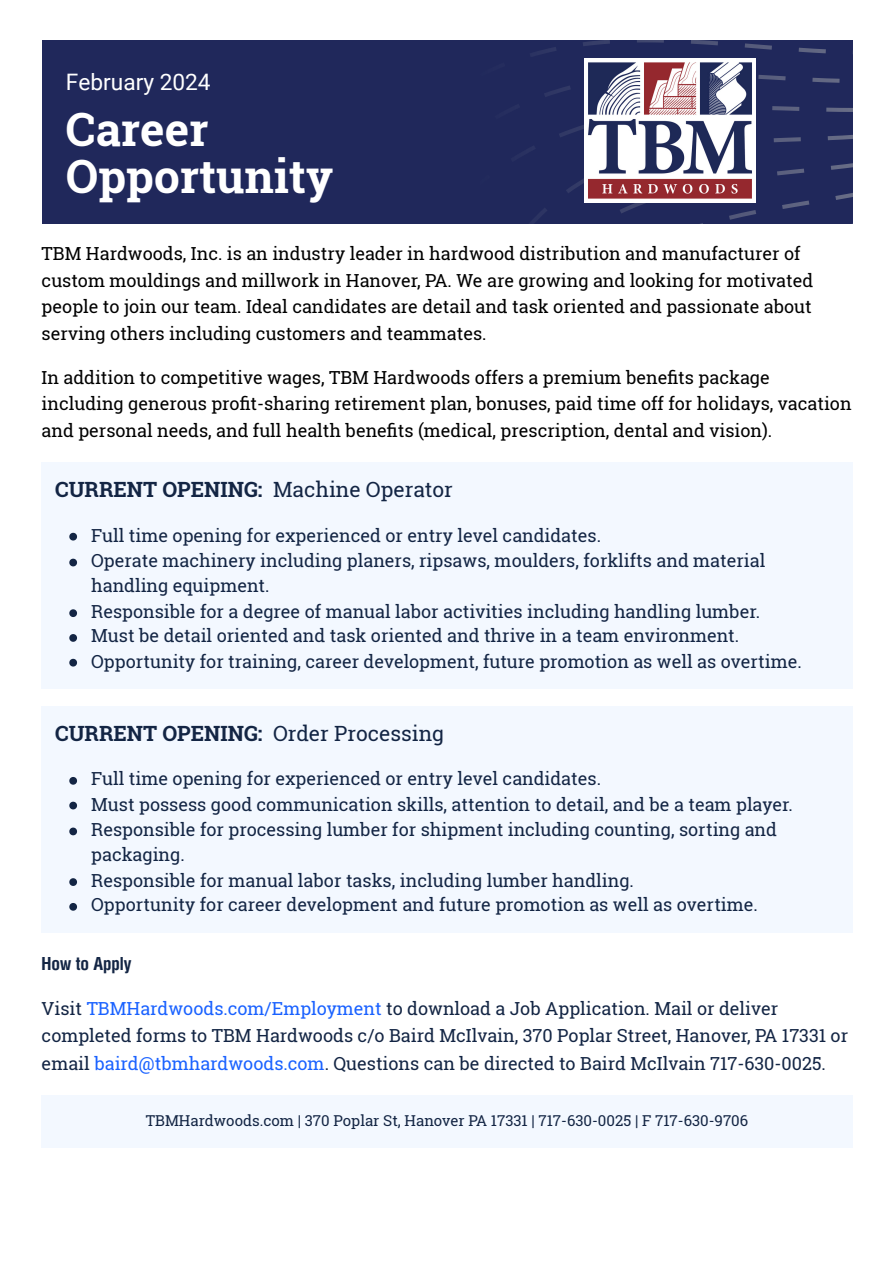
<style>
.page{position:relative;width:894px;height:1263px;background:#fff}
.page>*{position:absolute;margin:0;border:0;box-sizing:border-box;transform-origin:0 0}
.t1{font:700 45.9px "Roboto Slab";color:#fff}
.t2{font:22.65px "Roboto";color:#fff}
.t3{font:700 21px "Roboto Slab";color:#132544}
.t4{font:18px/27.6px "Roboto Slab";color:#132544}
.t5{font:18px/26.7px "Roboto Slab";color:#000}
.t6{font:700 18px "Helios Cond";color:#132544}
.t7{font:15px "Roboto Slab";color:#132544}
.s1{font-weight:400}
.s2{color:#1a62ff}
</style>
<div class="page">
<div style="left:42px;top:40px;width:810px;height:184px;background:#20285b"></div>
<svg style="left:532px;top:40px;width:320px;height:184px"></svg>
<img style="left:584px;top:58px;width:171px;height:144px">
<div style="left:42px;top:462px;width:810px;height:226px;background:#f3f8ff"></div>
<svg style="left:69px;top:533px;width:8px;height:7px"></svg>
<svg style="left:69px;top:559px;width:8px;height:7px"></svg>
<svg style="left:69px;top:609px;width:8px;height:8px"></svg>
<svg style="left:69px;top:634px;width:8px;height:8px"></svg>
<svg style="left:69px;top:659px;width:8px;height:7px"></svg>
<div style="left:42px;top:707px;width:810px;height:226px;background:#f3f8ff"></div>
<svg style="left:69px;top:777px;width:8px;height:8px"></svg>
<svg style="left:69px;top:802px;width:8px;height:7px"></svg>
<svg style="left:69px;top:828px;width:8px;height:7px"></svg>
<svg style="left:69px;top:878px;width:8px;height:8px"></svg>
<svg style="left:69px;top:903px;width:8px;height:8px"></svg>
<div style="left:42px;top:1096px;width:810px;height:52px;background:#f3f8ff"></div>
<p class="t2" style="left:66px;top:69px;width:146px">February 2024</p>
<p class="t1" style="left:66px;top:98px;width:144px">Career</p>
<p class="t1" style="left:66px;top:145px;width:269px">Opportunity</p>
<p class="t5" style="left:42px;top:240px;width:772px">TBM Hardwoods, Inc. is an industry leader in hardwood distribution and manufacturer of custom mouldings and millwork in Hanover, PA. We are growing and looking for motivated people to join our team. Ideal candidates are detail and task oriented and passionate about serving others including customers and teammates.</p>
<p class="t5" style="left:42px;top:363px;width:811px">In addition to competitive wages, TBM Hardwoods offers a premium benefits package including generous profit-sharing retirement plan, bonuses, paid time off for holidays, vacation and personal needs, and full health benefits (medical, prescription, dental and vision).</p>
<h1 class="t3" style="left:55px;top:475px;width:399px">CURRENT OPENING: <span class="s1">Machine Operator</span></h1>
<p class="t4" style="left:91px;top:521px;width:511px">Full time opening for experienced or entry level candidates.</p>
<p class="t4" style="left:91px;top:548px;width:675px;line-height:24.8px">Operate machinery including planers, ripsaws, moulders, forklifts and material handling equipment.</p>
<p class="t4" style="left:91px;top:597px;width:670px">Responsible for a degree of manual labor activities including handling lumber.</p>
<p class="t4" style="left:91px;top:622px;width:649px">Must be detail oriented and task oriented and thrive in a team environment.</p>
<p class="t4" style="left:91px;top:647px;width:711px">Opportunity for training, career development, future promotion as well as overtime.</p>
<h1 class="t3" style="left:55px;top:719px;width:390px">CURRENT OPENING: <span class="s1">Order Processing</span></h1>
<p class="t4" style="left:91px;top:764px;width:511px">Full time opening for experienced or entry level candidates.</p>
<p class="t4" style="left:91px;top:790px;width:703px">Must possess good communication skills, attention to detail, and be a team player.</p>
<p class="t4" style="left:91px;top:817px;width:687px;line-height:24.8px">Responsible for processing lumber for shipment including counting, sorting and packaging.</p>
<p class="t4" style="left:91px;top:866px;width:544px">Responsible for manual labor tasks, including lumber handling.</p>
<p class="t4" style="left:91px;top:890px;width:668px">Opportunity for career development and future promotion as well as overtime.</p>
<h1 class="t6" style="left:42px;top:951px;width:92px">How to Apply</h1>
<p class="t4" style="left:42px;top:994px;width:807px">Visit <span class="s2">TBMHardwoods.com/Employment</span> to download a Job Application. Mail or deliver completed forms to TBM Hardwoods c/o Baird McIlvain, 370 Poplar Street, Hanover, PA 17331 or email <span class="s2">baird@tbmhardwoods.com</span>. Questions can be directed to Baird McIlvain 717-630-0025.</p>
<p class="t7" style="left:146px;top:1110px;width:603px">TBMHardwoods.com | 370 Poplar St, Hanover PA 17331 | 717-630-0025 | F 717-630-9706</p>
</div>
